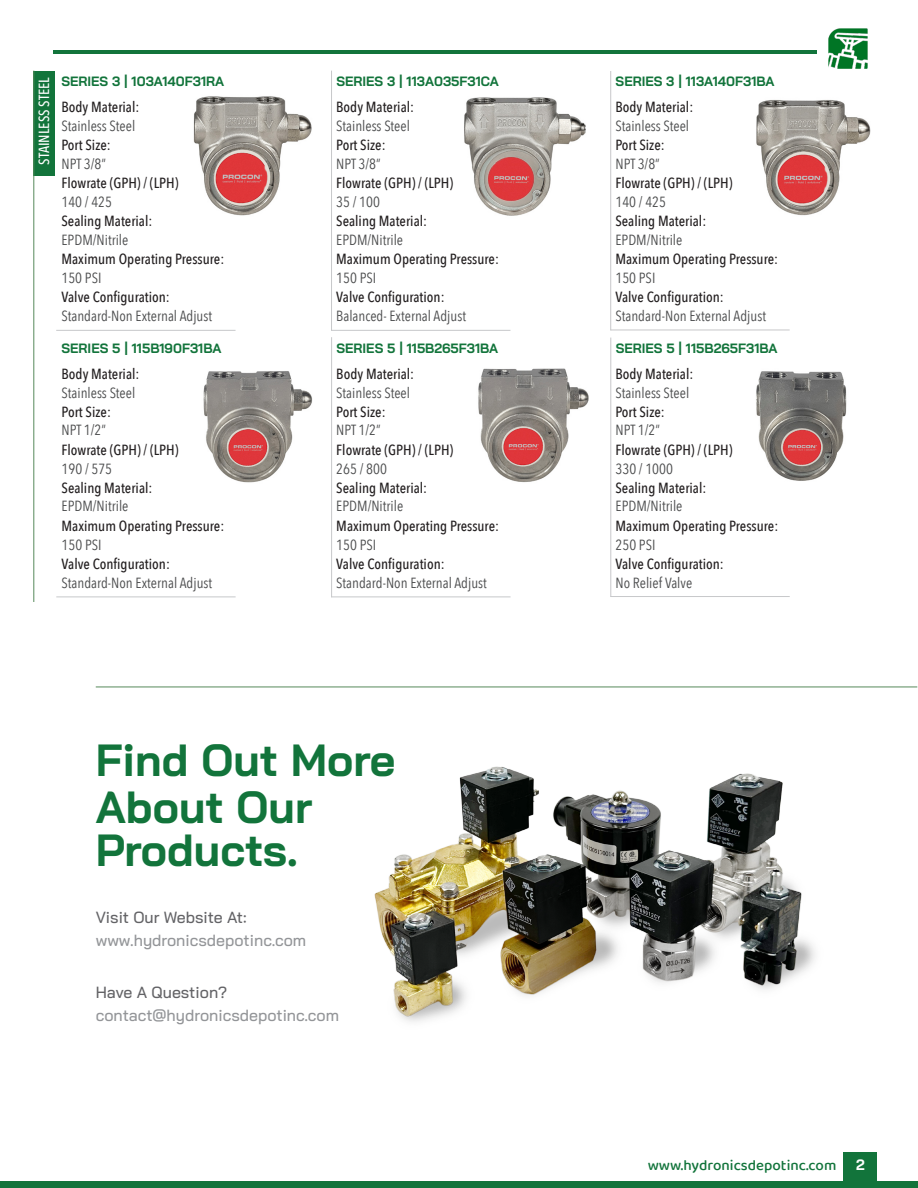
<style>
.page{position:relative;width:918px;height:1188px;background:#fff}
.page>*{position:absolute;margin:0;border:0;box-sizing:border-box;transform-origin:0 0}
.t1{font:700 45px "Bai Jamjuree";color:#12743b}
.t2{font:500 16.2px "Bai Jamjuree";color:#939598}
.t3{font:500 16.2px "Bai Jamjuree";color:#636366}
.t4{font:500 15px "Baloo Bhaina 2";color:#12743b}
.t5{font:700 15px "Bai Jamjuree";color:#fff}
.t6{font:500 14.7px "Avenir Next Condensed";color:#231f20}
.t7{font:14.7px "Avenir Next Condensed";color:#4b4c4d}
.t8{font:500 14.7px "Avenir Next Condensed";color:#fff}
.t9{font:700 13.5px "Bai Jamjuree";color:#12743b}
</style>
<div class="page">
<hr style="left:53px;top:51px;width:764px;height:3px;background:#12743b">
<div style="left:844px;top:1152px;width:33px;height:36px;background:#12743b"></div>
<div style="left:0;top:1181px;width:918px;height:7px;background:#12743b"></div>
<img style="left:193px;top:96px;width:119px;height:120px">
<hr style="left:56px;top:330px;width:180px;height:1px;background:#c7c8ca">
<hr style="left:331px;top:330px;width:179px;height:1px;background:#c7c8ca">
<hr style="left:331px;top:71px;width:1px;height:260px;background:#c7c8ca">
<div style="left:33px;top:71px;width:22px;height:105px;background:#12743b"></div>
<hr style="left:33px;top:71px;width:1px;height:531px;background:#578a5b">
<img style="left:464px;top:97px;width:122px;height:119px">
<hr style="left:610px;top:330px;width:180px;height:1px;background:#c7c8ca">
<hr style="left:610px;top:71px;width:1px;height:259px;background:#c7c8ca">
<img style="left:756px;top:100px;width:114px;height:116px">
<img style="left:203px;top:371px;width:109px;height:112px">
<hr style="left:56px;top:597px;width:180px;height:1px;background:#c7c8ca">
<hr style="left:331px;top:597px;width:180px;height:1px;background:#c7c8ca">
<hr style="left:331px;top:337px;width:1px;height:260px;background:#c7c8ca">
<img style="left:478px;top:368px;width:111px;height:114px">
<hr style="left:610px;top:596px;width:180px;height:1px;background:#c7c8ca">
<hr style="left:610px;top:338px;width:1px;height:259px;background:#c7c8ca">
<img style="left:756px;top:371px;width:91px;height:110px">
<img style="left:828px;top:28px;width:40px;height:41px">
<img style="left:374px;top:766px;width:441px;height:256px">
<hr style="left:96px;top:687px;width:821px;height:1px;background:#578a5b">
<p class="t8" style="left:35px;top:165px;width:89px;rotate:-90deg">STAINLESS STEEL</p>
<p class="t9" style="left:62px;top:74px;width:164px">SERIES 3 | 103A140F31RA</p>
<p class="t7" style="left:62px;top:113px;width:75px">Stainless Steel</p>
<p class="t6" style="left:62px;top:98px;width:79px">Body Material:</p>
<p class="t6" style="left:62px;top:136px;width:51px">Port Size:</p>
<p class="t7" style="left:62px;top:151px;width:46px">NPT 3/8”</p>
<p class="t6" style="left:62px;top:174px;width:119px">Flowrate (GPH) / (LPH)</p>
<p class="t7" style="left:62px;top:189px;width:52px">140 / 425</p>
<p class="t6" style="left:62px;top:212px;width:92px">Sealing Material:</p>
<p class="t7" style="left:62px;top:227px;width:68px">EPDM/Nitrile</p>
<p class="t6" style="left:62px;top:250px;width:164px">Maximum Operating Pressure:</p>
<p class="t7" style="left:62px;top:265px;width:41px">150 PSI</p>
<p class="t6" style="left:62px;top:288px;width:110px">Valve Configuration:</p>
<p class="t7" style="left:62px;top:304px;width:152px">Standard-Non External Adjust</p>
<p class="t9" style="left:62px;top:340px;width:161px">SERIES 5 | 115B190F31BA</p>
<p class="t7" style="left:62px;top:380px;width:75px">Stainless Steel</p>
<p class="t6" style="left:62px;top:365px;width:79px">Body Material:</p>
<p class="t6" style="left:62px;top:402px;width:51px">Port Size:</p>
<p class="t7" style="left:62px;top:418px;width:46px">NPT 1/2”</p>
<p class="t6" style="left:62px;top:441px;width:119px">Flowrate (GPH) / (LPH)</p>
<p class="t7" style="left:62px;top:456px;width:52px">190 / 575</p>
<p class="t6" style="left:62px;top:479px;width:92px">Sealing Material:</p>
<p class="t7" style="left:62px;top:494px;width:68px">EPDM/Nitrile</p>
<p class="t6" style="left:62px;top:517px;width:164px">Maximum Operating Pressure:</p>
<p class="t7" style="left:62px;top:532px;width:41px">150 PSI</p>
<p class="t6" style="left:62px;top:555px;width:110px">Valve Configuration:</p>
<p class="t7" style="left:62px;top:570px;width:152px">Standard-Non External Adjust</p>
<p class="t9" style="left:336px;top:74px;width:164px">SERIES 3 | 113A035F31CA</p>
<p class="t6" style="left:336px;top:98px;width:79px">Body Material:</p>
<p class="t7" style="left:336px;top:113px;width:75px">Stainless Steel</p>
<p class="t6" style="left:336px;top:136px;width:51px">Port Size:</p>
<p class="t7" style="left:336px;top:151px;width:46px">NPT 3/8”</p>
<p class="t6" style="left:336px;top:174px;width:119px">Flowrate (GPH) / (LPH)</p>
<p class="t7" style="left:336px;top:189px;width:45px">35 / 100</p>
<p class="t6" style="left:336px;top:212px;width:92px">Sealing Material:</p>
<p class="t7" style="left:336px;top:227px;width:68px">EPDM/Nitrile</p>
<p class="t6" style="left:336px;top:250px;width:164px">Maximum Operating Pressure:</p>
<p class="t7" style="left:336px;top:265px;width:41px">150 PSI</p>
<p class="t6" style="left:336px;top:288px;width:110px">Valve Configuration:</p>
<p class="t7" style="left:336px;top:304px;width:131px">Balanced- External Adjust</p>
<p class="t9" style="left:337px;top:340px;width:163px">SERIES 5 | 115B265F31BA</p>
<p class="t7" style="left:336px;top:380px;width:75px">Stainless Steel</p>
<p class="t6" style="left:336px;top:365px;width:79px">Body Material:</p>
<p class="t6" style="left:336px;top:402px;width:51px">Port Size:</p>
<p class="t7" style="left:336px;top:418px;width:46px">NPT 1/2”</p>
<p class="t6" style="left:336px;top:441px;width:119px">Flowrate (GPH) / (LPH)</p>
<p class="t7" style="left:336px;top:456px;width:52px">265 / 800</p>
<p class="t6" style="left:336px;top:479px;width:92px">Sealing Material:</p>
<p class="t7" style="left:336px;top:494px;width:68px">EPDM/Nitrile</p>
<p class="t6" style="left:336px;top:517px;width:164px">Maximum Operating Pressure:</p>
<p class="t7" style="left:336px;top:532px;width:41px">150 PSI</p>
<p class="t6" style="left:336px;top:555px;width:110px">Valve Configuration:</p>
<p class="t7" style="left:336px;top:570px;width:152px">Standard-Non External Adjust</p>
<p class="t1" style="left:96px;top:734px;width:301px">Find Out More</p>
<p class="t1" style="left:96px;top:781px;width:218px">About Our</p>
<p class="t1" style="left:96px;top:824px;width:204px">Products.</p>
<p class="t3" style="left:96px;top:908px;width:153px">Visit Our Website At:</p>
<p class="t2" style="left:96px;top:931px;width:212px">www.hydronicsdepotinc.com</p>
<p class="t3" style="left:96px;top:983px;width:133px">Have A Question?</p>
<p class="t2" style="left:96px;top:1006px;width:245px">contact@hydronicsdepotinc.com</p>
<p class="t9" style="left:616px;top:74px;width:160px">SERIES 3 | 113A140F31BA</p>
<p class="t7" style="left:615px;top:113px;width:75px">Stainless Steel</p>
<p class="t6" style="left:615px;top:98px;width:79px">Body Material:</p>
<p class="t6" style="left:615px;top:136px;width:51px">Port Size:</p>
<p class="t7" style="left:615px;top:151px;width:46px">NPT 3/8”</p>
<p class="t6" style="left:615px;top:174px;width:119px">Flowrate (GPH) / (LPH)</p>
<p class="t7" style="left:615px;top:189px;width:52px">140 / 425</p>
<p class="t6" style="left:615px;top:212px;width:92px">Sealing Material:</p>
<p class="t7" style="left:615px;top:227px;width:68px">EPDM/Nitrile</p>
<p class="t6" style="left:615px;top:250px;width:164px">Maximum Operating Pressure:</p>
<p class="t7" style="left:615px;top:265px;width:41px">150 PSI</p>
<p class="t6" style="left:615px;top:288px;width:110px">Valve Configuration:</p>
<p class="t7" style="left:615px;top:304px;width:152px">Standard-Non External Adjust</p>
<p class="t9" style="left:616px;top:340px;width:163px">SERIES 5 | 115B265F31BA</p>
<p class="t7" style="left:616px;top:380px;width:75px">Stainless Steel</p>
<p class="t6" style="left:616px;top:365px;width:79px">Body Material:</p>
<p class="t6" style="left:616px;top:402px;width:51px">Port Size:</p>
<p class="t7" style="left:616px;top:418px;width:46px">NPT 1/2”</p>
<p class="t6" style="left:616px;top:441px;width:119px">Flowrate (GPH) / (LPH)</p>
<p class="t7" style="left:616px;top:456px;width:59px">330 / 1000</p>
<p class="t6" style="left:616px;top:479px;width:92px">Sealing Material:</p>
<p class="t7" style="left:616px;top:494px;width:68px">EPDM/Nitrile</p>
<p class="t6" style="left:616px;top:517px;width:164px">Maximum Operating Pressure:</p>
<p class="t7" style="left:616px;top:532px;width:41px">250 PSI</p>
<p class="t6" style="left:616px;top:555px;width:110px">Valve Configuration:</p>
<p class="t7" style="left:616px;top:570px;width:78px">No Relief Valve</p>
<p class="t4" style="left:648px;top:1157px;width:190px">www.hydronicsdepotinc.com</p>
<p class="t5" style="left:856px;top:1156px;width:10px">2</p>
</div>
